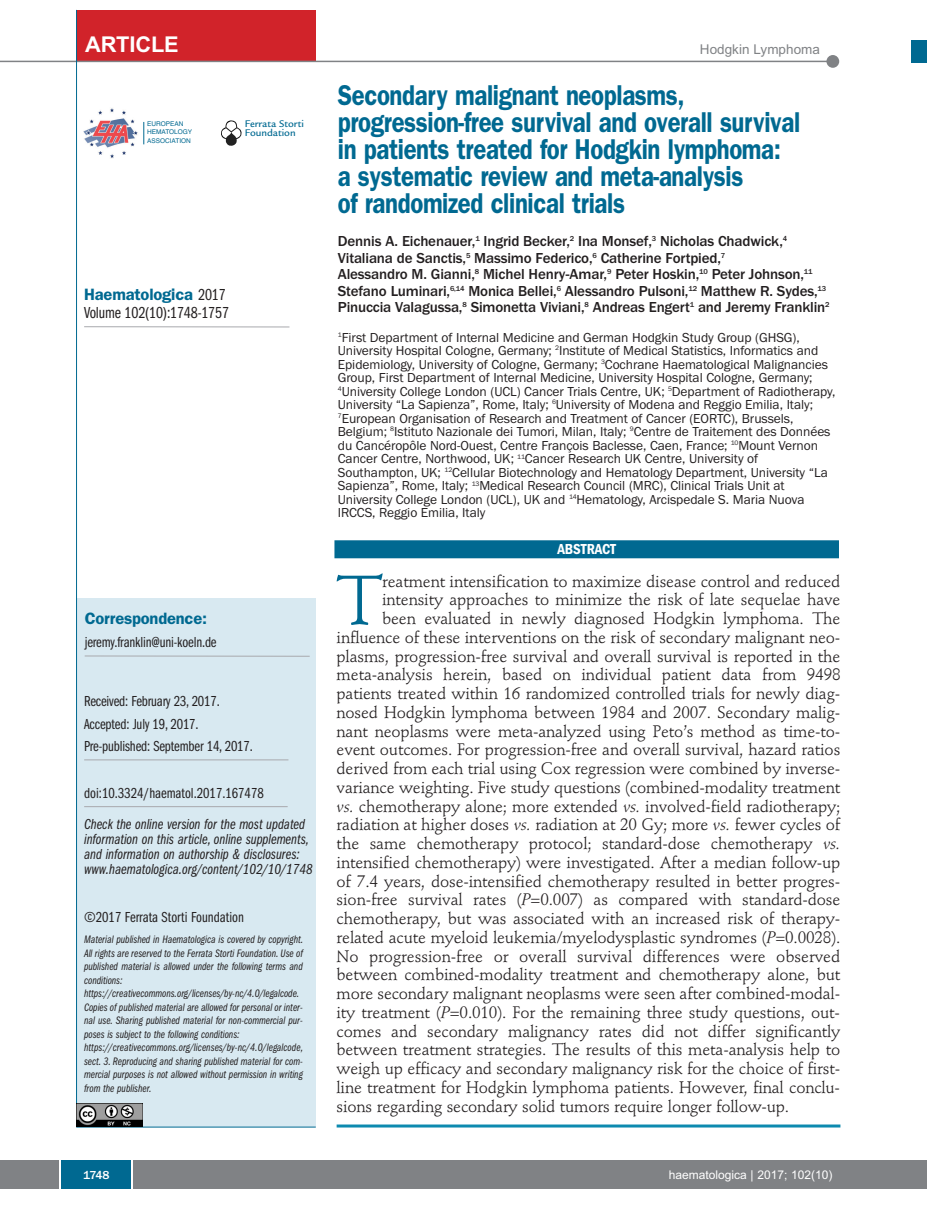
<style>
.page{position:relative;width:927px;height:1225px;background:#fff}
.page>*{position:absolute;margin:0;border:0;box-sizing:border-box;transform-origin:0 0}
.t1{font:68.85px "Stempel Schneidler";color:#006991}
.t2{font:600 28.8px/27px "Franklin Gothic";letter-spacing:-.015em;color:#006991;scale:.83 1}
.t3{font:700 21.75px "Arial";letter-spacing:-.01em;color:#fff}
.t4{font:16.5px "Stempel Schneidler";letter-spacing:-.01em;color:#231f20}
.t5{font:600 16.5px "Franklin Gothic";letter-spacing:-.01em;color:#006991}
.t6{font:16.5px "Franklin Gothic Book Cmpr";letter-spacing:-.01em;color:#231f20}
.t7{font:500 15px/16.5px "Franklin Gothic";letter-spacing:-.01em;color:#231f20}
.t8{font:15px/22.5px "Franklin Gothic Book Cmpr";letter-spacing:-.01em;color:#231f20}
.t9{font:15px/15px "Franklin Gothic Book Cmpr Ital";color:#231f20}
.t10{font:600 condensed 15px "Franklin Gothic";letter-spacing:-.005em;color:#fff}
.t11{font:13.5px/13.5px "Franklin Gothic";letter-spacing:-.005em;color:#231f20}
.t12{font:13.5px "Arial";color:#808285}
.t13{font:12px "Arial";color:#fff}
.t14{font:500 12px "Franklin Gothic";color:#fff}
.t15{font:11.25px/13.5px "Franklin Gothic Book Cmpr Ital";color:#231f20}
.t16{font:500 10.5px/9px "Legacy Sans";color:#006991}
.t17{font:6.45px/8.7px "Helvetica";color:#006991}
.s1{font-family:"Franklin Gothic Book Cmpr";font-weight:400;color:#231f20}
.s2{font-style:italic}
</style>
<div class="page">
<div style="left:911px;top:40px;width:16px;height:22px;background:#006991"></div>
<div style="left:910px;top:1160px;width:17px;height:28px;background:#808285"></div>
<div style="left:0;top:1160px;width:910px;height:28px;background:#808285"></div>
<div style="left:61px;top:1160px;width:71px;height:28px;background:#006991"></div>
<svg style="left:60px;top:1160px;width:1px;height:28px"></svg>
<svg style="left:132px;top:1160px;width:1px;height:28px"></svg>
<div style="left:77px;top:598px;width:239px;height:529px;background:#d8e9f1"></div>
<hr style="left:84px;top:759px;width:204px;height:1px;background:#a8a9ad">
<hr style="left:85px;top:655px;width:225px;height:1px;background:#a8a9ad">
<hr style="left:76px;top:1126px;width:240px;height:1px;background:#006991">
<img style="left:221px;top:120px;width:20px;height:26px">
<img style="left:83px;top:108px;width:55px;height:51px">
<svg style="left:144px;top:122px;width:1px;height:22px"></svg>
<hr style="left:84px;top:326px;width:205px;height:1px;background:#a8a9ad">
<div style="left:77px;top:10px;width:239px;height:52px;background:#d1232a"></div>
<hr style="left:0;top:61px;width:830px;height:1px;background:#808285">
<div style="left:826px;top:55px;width:13px;height:13px;background:#808285;border-radius:50%"></div>
<hr style="left:84px;top:806px;width:204px;height:1px;background:#a8a9ad">
<hr style="left:76px;top:10px;width:1px;height:1116px;background:#006991">
<img style="left:77px;top:1103px;width:65px;height:23px">
<hr style="left:337px;top:1124px;width:503px;height:3px;background:#0d8aaf">
<div style="left:334px;top:540px;width:505px;height:18px;background:#006991"></div>
<h3 class="t3" style="left:85px;top:32px;width:95px">ARTICLE</h3>
<p class="t12" style="left:700px;top:42px;width:121px">Hodgkin Lymphoma</p>
<p class="t17" style="left:147px;top:119px;width:47px">EUROPEAN<br>HEMATOLOGY<br>ASSOCIATION</p>
<p class="t16" style="left:245px;top:120px;width:61px">Ferrata Storti<br>Foundation</p>
<p class="t5" style="left:84px;top:289px;width:143px">Haematologica <span class="s1">2017</span></p>
<p class="t6" style="left:84px;top:307px;width:146px">Volume 102(10):1748-1757</p>
<p class="t5" style="left:85px;top:612px;width:124px">Correspondence:</p>
<p class="t8" style="left:85px;top:632px;width:133px">jeremy.franklin@uni-koeln.de</p>
<p class="t8" style="left:84px;top:691px;width:170px">Received: February 23, 2017.<br>Accepted: July 19, 2017.<br>Pre-published: September 14, 2017.</p>
<p class="t8" style="left:84px;top:783px;width:181px">doi:10.3324/haematol.2017.167478</p>
<p class="t9" style="left:84px;top:817px;width:230px">Check the online version for the most updated information on this article, online supplements, and information on authorship &amp; disclosures: www.haematologica.org/content/102/10/1748</p>
<p class="t8" style="left:84px;top:907px;width:161px">©2017 Ferrata Storti Foundation</p>
<p class="t15" style="left:84px;top:933px;width:221px">Material published in Haematologica is covered by copyright.<br>All rights are reserved to the Ferrata Storti Foundation. Use of published material is allowed under the following terms and conditions: https://creativecommons.org/licenses/by-nc/4.0/legalcode.<br>Copies of published material are allowed for personal or inter&shy;nal use. Sharing published material for non-commercial pur&shy;poses is subject to the following conditions: https://creativecommons.org/licenses/by-nc/4.0/legalcode, sect. 3. Reproducing and sharing published material for com&shy;mercial purposes is not allowed without permission in writing from the publisher.</p>
<h2 class="t2" style="left:338px;top:84px;width:559px">Secondary malignant neoplasms, progression-free survival and overall survival in patients treated for Hodgkin lymphoma: a systematic review and meta-analysis<br>of randomized clinical trials</h2>
<p class="t7" style="left:338px;top:233px;width:493px">Dennis A. Eichenauer,<sup>1</sup> Ingrid Becker,<sup>2</sup> Ina Monsef,<sup>3</sup> Nicholas Chadwick,<sup>4<br></sup>Vitaliana de Sanctis,<sup>5</sup> Massimo Federico,<sup>6</sup> Catherine Fortpied,<sup>7<br></sup>Alessandro M. Gianni,<sup>8</sup> Michel Henry-Amar,<sup>9</sup> Peter Hoskin,<sup>10</sup> Peter Johnson,<sup>11<br></sup>Stefano Luminari,<sup>6,14</sup> Monica Bellei,<sup>6</sup> Alessandro Pulsoni,<sup>12</sup> Matthew R. Sydes,<sup>13<br></sup>Pinuccia Valagussa,<sup>8</sup> Simonetta Viviani,<sup>8</sup> Andreas Engert<sup>1</sup> and Jeremy Franklin<sup>2</sup></p>
<p class="t11" style="left:338px;top:330px;width:499px"><sup>1</sup>First Department of Internal Medicine and German Hodgkin Study Group (GHSG), University Hospital Cologne, Germany; <sup>2</sup>Institute of Medical Statistics, Informatics and Epidemiology, University of Cologne, Germany; <sup>3</sup>Cochrane Haematological Malignancies Group, First Department of Internal Medicine, University Hospital Cologne, Germany; <sup>4</sup>University College London (UCL) Cancer Trials Centre, UK; <sup>5</sup>Department of Radiotherapy, University “La Sapienza”, Rome, Italy; <sup>6</sup>University of Modena and Reggio Emilia, Italy; <sup>7</sup>European Organisation of Research and Treatment of Cancer (EORTC), Brussels, Belgium; <sup>8</sup>Istituto Nazionale dei Tumori, Milan, Italy; <sup>9</sup>Centre de Traitement des Données du Cancéropôle Nord-Ouest, Centre François Baclesse, Caen, France; <sup>10</sup>Mount Vernon Cancer Centre, Northwood, UK; <sup>11</sup>Cancer Research UK Centre, University of Southampton, UK; <sup>12</sup>Cellular Biotechnology and Hematology Department, University “La Sapienza”, Rome, Italy; <sup>13</sup>Medical Research Council (MRC), Clinical Trials Unit at University College London (UCL), UK and <sup>14</sup>Hematology, Arcispedale S. Maria Nuova IRCCS, Reggio Emilia, Italy</p>
<p class="t10" style="left:557px;top:544px;width:60px">ABSTRACT</p>
<h1 class="t1" style="left:337px;top:572px;width:48px">T</h1>
<p class="t4" style="left:382px;top:574px;width:460px">reatment intensification to maximize disease control and reduced</p>
<p class="t4" style="left:382px;top:593px;width:460px">intensity approaches to minimize the risk of late sequelae have</p>
<p class="t4" style="left:382px;top:611px;width:460px">been evaluated in newly diagnosed Hodgkin lymphoma. The</p>
<p class="t4" style="left:337px;top:630px;width:505px">influence of these interventions on the risk of secondary malignant neo-</p>
<p class="t4" style="left:337px;top:649px;width:505px">plasms, progression-free survival and overall survival is reported in the</p>
<p class="t4" style="left:337px;top:668px;width:506px">meta-analysis herein, based on individual patient data from 9498</p>
<p class="t4" style="left:337px;top:686px;width:505px">patients treated within 16 randomized controlled trials for newly diag-</p>
<p class="t4" style="left:337px;top:705px;width:505px">nosed Hodgkin lymphoma between 1984 and 2007. Secondary malig-</p>
<p class="t4" style="left:337px;top:724px;width:505px">nant neoplasms were meta-analyzed using Peto’s method as time-to-</p>
<p class="t4" style="left:337px;top:743px;width:505px">event outcomes. For progression-free and overall survival, hazard ratios</p>
<p class="t4" style="left:337px;top:761px;width:505px">derived from each trial using Cox regression were combined by inverse-</p>
<p class="t4" style="left:337px;top:780px;width:505px">variance weighting. Five study questions (combined-modality treatment</p>
<p class="t4" style="left:337px;top:799px;width:505px"><span class="s2">vs.</span> chemotherapy alone; more extended <span class="s2">vs.</span> involved-field radiotherapy;</p>
<p class="t4" style="left:337px;top:818px;width:505px">radiation at higher doses <span class="s2">vs.</span> radiation at 20 Gy; more <span class="s2">vs.</span> fewer cycles of</p>
<p class="t4" style="left:337px;top:836px;width:505px">the same chemotherapy protocol; standard-dose chemotherapy <span class="s2">vs.</span></p>
<p class="t4" style="left:337px;top:855px;width:505px">intensified chemotherapy) were investigated. After a median follow-up</p>
<p class="t4" style="left:337px;top:874px;width:505px">of 7.4 years, dose-intensified chemotherapy resulted in better progres-</p>
<p class="t4" style="left:337px;top:893px;width:505px">sion-free survival rates (<span class="s2">P</span>=0.007) as compared with standard-dose</p>
<p class="t4" style="left:337px;top:911px;width:505px">chemotherapy, but was associated with an increased risk of therapy-</p>
<p class="t4" style="left:337px;top:930px;width:505px">related acute myeloid leukemia/myelodysplastic syndromes (<span class="s2">P</span>=0.0028).</p>
<p class="t4" style="left:337px;top:949px;width:505px">No progression-free or overall survival differences were observed</p>
<p class="t4" style="left:337px;top:968px;width:505px">between combined-modality treatment and chemotherapy alone, but</p>
<p class="t4" style="left:337px;top:986px;width:505px">more secondary malignant neoplasms were seen after combined-modal-</p>
<p class="t4" style="left:337px;top:1005px;width:505px">ity treatment (<span class="s2">P</span>=0.010). For the remaining three study questions, out-</p>
<p class="t4" style="left:337px;top:1024px;width:505px">comes and secondary malignancy rates did not differ significantly</p>
<p class="t4" style="left:337px;top:1042px;width:505px">between treatment strategies. The results of this meta-analysis help to</p>
<p class="t4" style="left:336px;top:1061px;width:505px">weigh up efficacy and secondary malignancy risk for the choice of first-</p>
<p class="t4" style="left:336px;top:1080px;width:505px">line treatment for Hodgkin lymphoma patients. However, final conclu-</p>
<p class="t4" style="left:337px;top:1099px;width:454px">sions regarding secondary solid tumors require longer follow-up.</p>
<p class="t14" style="left:83px;top:1167px;width:28px">1748</p>
<p class="t13" style="left:669px;top:1167px;width:165px">haematologica | 2017; 102(10)</p>
</div>
